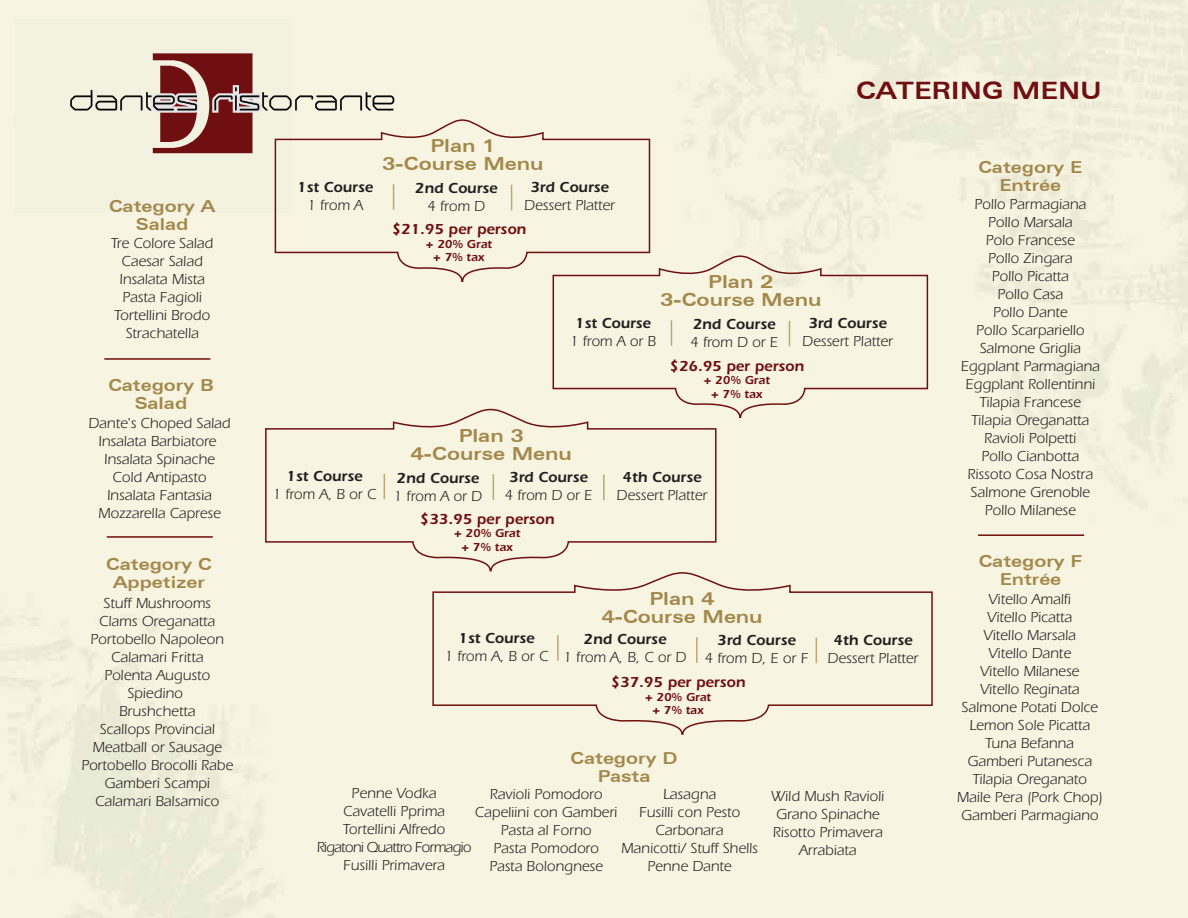
<style>
.page{position:relative;width:1188px;height:918px;background:#fff}
.page>*{position:absolute;margin:0;border:0;box-sizing:border-box;transform-origin:0 0}
.t1{font:700 expanded 24px "Zurich BT";color:#700f11}
.t2{font:700 expanded 18px/18px "Zurich BT";color:#a3884b;text-align:center}
.t3{font:700 expanded 16.5px/18px "Zurich BT";color:#a3884b;text-align:center}
.t4{font:15px/18px "Itc Eras";color:#231f20;text-align:center}
.t5{font:600 15px "Itc Eras";color:#231f20}
.t6{font:600 15px "Itc Eras";color:#700f11}
.t7{font:600 12px/13.5px "Itc Eras";color:#700f11;text-align:center}
</style>
<div class="page">
<hr style="left:104px;top:358px;width:106px;height:2px;background:#700f11">
<div style="left:16px;top:19px;width:276px;height:194px;background:#f3f1e0"></div>
<svg style="left:70px;top:53px;width:324px;height:100px"></svg>
<hr style="left:107px;top:536px;width:106px;height:2px;background:#700f11">
<hr style="left:978px;top:534px;width:106px;height:2px;background:#700f11">
<div style="left:274px;top:119px;width:377px;height:164px;background:#f7f4e1"></div>
<svg style="left:393px;top:184px;width:1px;height:26px"></svg>
<svg style="left:511px;top:185px;width:1px;height:25px"></svg>
<div style="left:552px;top:255px;width:377px;height:164px;background:#f7f4e1"></div>
<svg style="left:671px;top:320px;width:1px;height:26px"></svg>
<svg style="left:789px;top:321px;width:1px;height:25px"></svg>
<div style="left:264px;top:408px;width:453px;height:164px;background:#f7f4e1"></div>
<svg style="left:384px;top:474px;width:1px;height:25px"></svg>
<svg style="left:493px;top:474px;width:1px;height:26px"></svg>
<div style="left:432px;top:571px;width:502px;height:165px;background:#f7f4e1"></div>
<hr style="left:603px;top:475px;width:2px;height:25px;background:#bda871">
<hr style="left:557px;top:635px;width:2px;height:26px;background:#bda871">
<hr style="left:696px;top:637px;width:2px;height:26px;background:#bda871">
<svg style="left:816px;top:638px;width:1px;height:25px"></svg>
<p class="t3" style="left:109px;top:197px;width:108px">Category A<br>Salad</p>
<p class="t4" style="left:111px;top:234px;width:104px">Tre Colore Salad<br>Caesar Salad<br>Insalata Mista<br>Pasta Fagioli<br>Tortellini Brodo<br>Strachatella</p>
<p class="t3" style="left:108px;top:376px;width:107px">Category B<br>Salad</p>
<p class="t4" style="left:88px;top:414px;width:144px">Dante's Choped Salad<br>Insalata Barbiatore<br>Insalata Spinache<br>Cold Antipasto<br>Insalata Fantasia<br>Mozzarella Caprese</p>
<p class="t3" style="left:106px;top:555px;width:107px">Category C<br>Appetizer</p>
<p class="t4" style="left:81px;top:594px;width:153px">Stuff Mushrooms<br>Clams Oreganatta<br>Portobello Napoleon<br>Calamari Fritta<br>Polenta Augusto<br>Spiedino<br>Brushchetta<br>Scallops Provincial<br>Meatball or Sausage<br>Portobello Brocolli Rabe<br>Gamberi Scampi<br>Calamari Balsamico</p>
<h1 class="t1" style="left:856px;top:76px;width:247px">CATERING MENU</h1>
<p class="t5" style="left:297px;top:178px;width:77px">1st Course</p>
<p class="t4" style="left:308px;top:196px;width:57px">1 from A</p>
<p class="t2" style="left:382px;top:137px;width:163px">Plan 1<br>3-Course Menu</p>
<p class="t5" style="left:415px;top:180px;width:84px">2nd Course</p>
<p class="t4" style="left:428px;top:198px;width:59px">4 from D</p>
<p class="t5" style="left:530px;top:179px;width:80px">3rd Course</p>
<p class="t4" style="left:524px;top:197px;width:92px">Dessert Platter</p>
<p class="t6" style="left:392px;top:221px;width:136px">$21.95 per person</p>
<p class="t7" style="left:426px;top:237px;width:68px">+ 20% Grat + 7% tax</p>
<p class="t2" style="left:660px;top:273px;width:163px">Plan 2<br>3-Course Menu</p>
<p class="t5" style="left:575px;top:314px;width:77px">1st Course</p>
<p class="t4" style="left:570px;top:332px;width:87px">1 from A or B</p>
<p class="t5" style="left:693px;top:316px;width:84px">2nd Course</p>
<p class="t4" style="left:690px;top:334px;width:89px">4 from D or E</p>
<p class="t5" style="left:808px;top:315px;width:80px">3rd Course</p>
<p class="t4" style="left:802px;top:333px;width:92px">Dessert Platter</p>
<p class="t6" style="left:670px;top:357px;width:136px">$26.95 per person</p>
<p class="t7" style="left:704px;top:373px;width:68px">+ 20% Grat + 7% tax</p>
<p class="t2" style="left:411px;top:426px;width:163px">Plan 3<br>4-Course Menu</p>
<p class="t5" style="left:287px;top:467px;width:77px">1st Course</p>
<p class="t4" style="left:273px;top:485px;width:105px">1 from A, B or C</p>
<p class="t5" style="left:397px;top:469px;width:84px">2nd Course</p>
<p class="t4" style="left:394px;top:487px;width:90px">1 from A or D</p>
<p class="t5" style="left:509px;top:468px;width:80px">3rd Course</p>
<p class="t4" style="left:505px;top:486px;width:89px">4 from D or E</p>
<p class="t6" style="left:420px;top:510px;width:136px">$33.95 per person</p>
<p class="t7" style="left:454px;top:527px;width:68px">+ 20% Grat + 7% tax</p>
<p class="t5" style="left:623px;top:469px;width:80px">4th Course</p>
<p class="t4" style="left:617px;top:486px;width:92px">Dessert Platter</p>
<p class="t2" style="left:601px;top:590px;width:163px">Plan 4<br>4-Course Menu</p>
<p class="t5" style="left:459px;top:629px;width:77px">1st Course</p>
<p class="t4" style="left:445px;top:647px;width:105px">1 from A, B or C</p>
<p class="t5" style="left:584px;top:631px;width:84px">2nd Course</p>
<p class="t4" style="left:564px;top:648px;width:124px">1 from A, B, C or D</p>
<p class="t5" style="left:717px;top:631px;width:80px">3rd Course</p>
<p class="t4" style="left:705px;top:649px;width:105px">4 from D, E or F</p>
<p class="t6" style="left:611px;top:674px;width:136px">$37.95 per person</p>
<p class="t7" style="left:645px;top:690px;width:68px">+ 20% Grat + 7% tax</p>
<p class="t5" style="left:834px;top:632px;width:80px">4th Course</p>
<p class="t4" style="left:828px;top:649px;width:92px">Dessert Platter</p>
<p class="t3" style="left:571px;top:749px;width:108px">Category D<br>Pasta</p>
<p class="t4" style="left:621px;top:785px;width:138px">Lasagna<br>Fusilli con Pesto<br>Carbonara<br>Manicotti/ Stuff Shells<br>Penne Dante</p>
<p class="t4" style="left:317px;top:784px;width:156px">Penne Vodka<br>Cavatelli Pprima<br>Tortellini Alfredo<br>Rigatoni Quattro Formagio<br>Fusilli Primavera</p>
<p class="t4" style="left:475px;top:785px;width:144px">Ravioli Pomodoro<br>Capeliini con Gamberi<br>Pasta al Forno<br>Pasta Pomodoro<br>Pasta Bolongnese</p>
<p class="t4" style="left:771px;top:788px;width:115px">Wild Mush Ravioli<br>Grano Spinache<br>Risotto Primavera<br>Arrabiata</p>
<p class="t3" style="left:978px;top:158px;width:105px">Category E<br>Entrée</p>
<p class="t4" style="left:961px;top:195px;width:141px">Pollo Parmagiana<br>Pollo Marsala<br>Polo Francese<br>Pollo Zingara<br>Pollo Picatta<br>Pollo Casa<br>Pollo Dante<br>Pollo Scarpariello<br>Salmone Griglia<br>Eggplant Parmagiana<br>Eggplant Rollentinni<br>Tilapia Francese<br>Tilapia Oreganatta<br>Ravioli Polpetti<br>Pollo Cianbotta<br>Rissoto Cosa Nostra<br>Salmone Grenoble<br>Pollo Milanese</p>
<p class="t3" style="left:979px;top:552px;width:105px">Category F<br>Entrée</p>
<p class="t4" style="left:957px;top:591px;width:148px">Vitello Amalfi<br>Vitello Picatta<br>Vitello Marsala<br>Vitello Dante<br>Vitello Milanese<br>Vitello Reginata<br>Salmone Potati Dolce<br>Lemon Sole Picatta<br>Tuna Befanna<br>Gamberi Putanesca<br>Tilapia Oreganato<br>Maile Pera (Pork Chop)<br>Gamberi Parmagiano</p>
</div>
